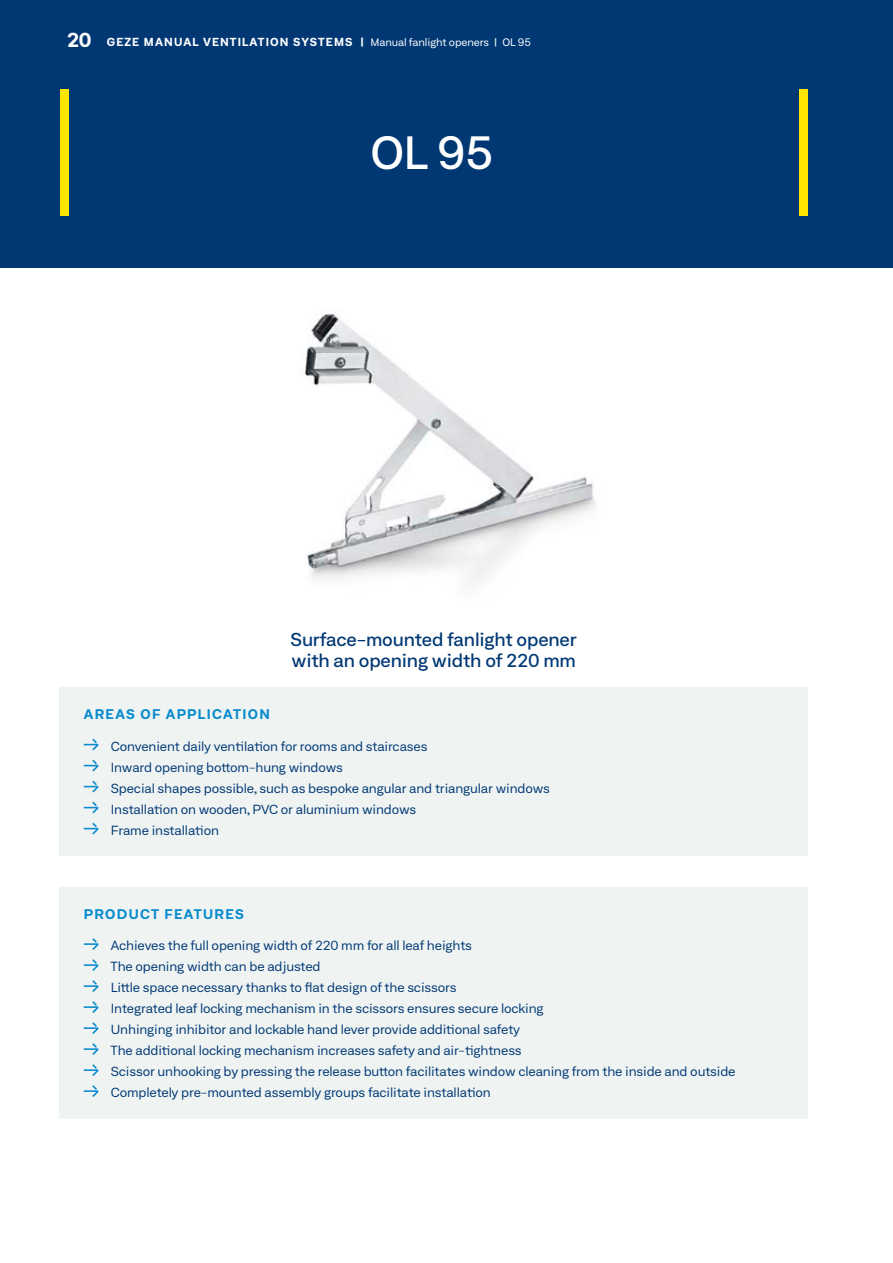
<style>
.page{position:relative;width:893px;height:1263px;background:#fff}
.page>*{position:absolute;margin:0;border:0;box-sizing:border-box;transform-origin:0 0}
.t1{font:500 expanded 45px "Neufile Grotesk";color:#fff}
.t2{font:500 expanded 18px/21px "Neufile Grotesk";letter-spacing:-.01em;color:#013874}
.t3{font:700 expanded 13.5px "Neufile Grotesk";letter-spacing:.1em;color:#098bce}
.t4{font:expanded 12.75px/21px "Neufile Grotesk";letter-spacing:-.01em;color:#013874}
.t5{font:700 expanded 11.25px "Neufile Grotesk";letter-spacing:.1em;color:#fff}
.s1{font-size:19.5px}
.s2{font-weight:400;font-size:10.5px}
</style>
<div class="page">
<div style="left:0;top:0;width:893px;height:268px;background:#013874"></div>
<img style="left:305px;top:310px;width:291px;height:271px">
<div style="left:60px;top:688px;width:748px;height:168px;background:#eff4f3"></div>
<svg style="left:84px;top:739px;width:14px;height:11px"></svg>
<svg style="left:84px;top:760px;width:14px;height:11px"></svg>
<svg style="left:84px;top:781px;width:14px;height:11px"></svg>
<svg style="left:84px;top:802px;width:14px;height:11px"></svg>
<svg style="left:84px;top:823px;width:14px;height:11px"></svg>
<div style="left:60px;top:887px;width:748px;height:231px;background:#eff4f3"></div>
<svg style="left:84px;top:938px;width:14px;height:12px"></svg>
<svg style="left:84px;top:959px;width:14px;height:12px"></svg>
<svg style="left:84px;top:980px;width:14px;height:12px"></svg>
<svg style="left:84px;top:1001px;width:14px;height:12px"></svg>
<svg style="left:84px;top:1022px;width:14px;height:12px"></svg>
<svg style="left:84px;top:1043px;width:14px;height:12px"></svg>
<svg style="left:84px;top:1064px;width:14px;height:12px"></svg>
<svg style="left:84px;top:1085px;width:14px;height:12px"></svg>
<div style="left:60px;top:89px;width:9px;height:126px;background:#ffe501"></div>
<div style="left:799px;top:89px;width:9px;height:126px;background:#ffe501"></div>
<p class="t5" style="left:67px;top:35px;width:466px"><span class="s1">20</span> GEZE MANUAL VENTILATION SYSTEMS | <span class="s2">Manual fanlight openers | OL 95</span></p>
<h1 class="t1" style="left:370px;top:124px;width:125px">OL 95</h1>
<h2 class="t2" style="left:291px;top:628px;width:288px">Surface-mounted fanlight opener with an opening width of 220 mm</h2>
<p class="t3" style="left:84px;top:705px;width:188px">AREAS OF APPLICATION</p>
<p class="t4" style="left:111px;top:735px;width:441px">Convenient daily ventilation for rooms and staircases<br>Inward opening bottom-hung windows<br>Special shapes possible, such as bespoke angular and triangular windows Installation on wooden, PVC or aluminium windows<br>Frame installation</p>
<p class="t3" style="left:84px;top:905px;width:162px">PRODUCT FEATURES</p>
<p class="t4" style="left:111px;top:934px;width:626px">Achieves the full opening width of 220 mm for all leaf heights<br>The opening width can be adjusted<br>Little space necessary thanks to flat design of the scissors<br>Integrated leaf locking mechanism in the scissors ensures secure locking<br>Unhinging inhibitor and lockable hand lever provide additional safety<br>The additional locking mechanism increases safety and air-tightness<br>Scissor unhooking by pressing the release button facilitates window cleaning from the inside and outside Completely pre-mounted assembly groups facilitate installation</p>
</div>
